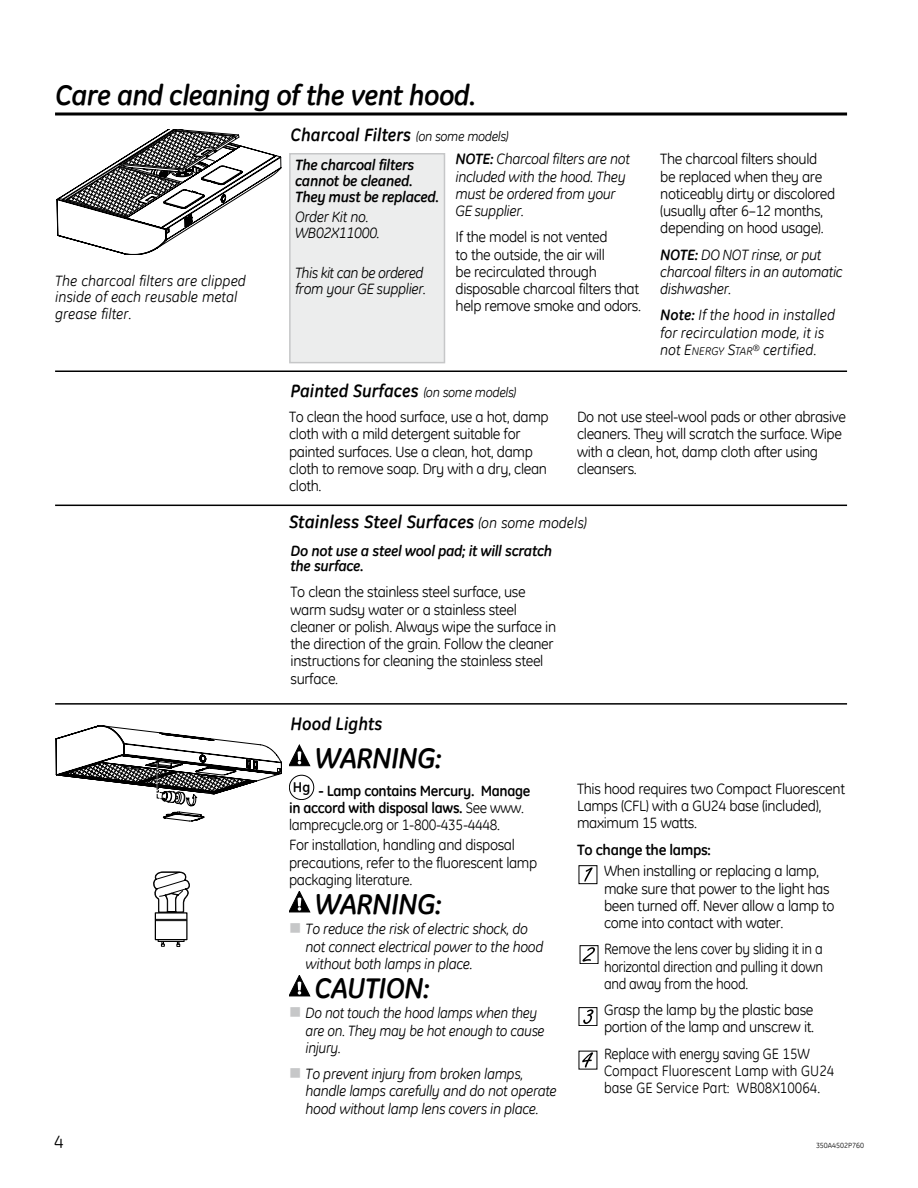
<style>
.page{position:relative;width:918px;height:1188px;background:#fff}
.page>*{position:absolute;margin:0;border:0;box-sizing:border-box;transform-origin:0 0}
.t1{font:italic 700 28.5px "GE Inspira";letter-spacing:-.025em;color:#000}
.t2{font:italic 700 18px "GE Inspira";color:#000}
.t3{font:18px "GE Inspira";color:#000}
.t4{font:15px/17.2px "GE Inspira";letter-spacing:-.025em;color:#000}
.t5{font:italic 15px/17.2px "GE Inspira";letter-spacing:-.025em;color:#000}
.t6{font:italic 15px/17.2px "GE Inspira";color:#000}
.t7{font:700 15px/17.2px "GE Inspira";letter-spacing:-.025em;color:#000}
.t8{font:italic 700 15px/15.8px "GE Inspira";letter-spacing:-.025em;color:#000}
.t9{font:15px/17.2px "GE Inspira";color:#000;scale:.94 1}
.t10{font:15px/17.2px "GE Inspira";letter-spacing:-.025em;color:#000;text-align:justify;scale:.94 1}
.t11{font:7.5px "GE Inspira";color:#000}
.s1{font-weight:400;font-size:13.5px}
.s2{font-weight:700}
.s3{font-size:11.25px}
.s4{font-weight:400;font-size:15px}
.s5{font-weight:400}
.s6{color:#c6c7c8}
</style>
<div class="page">
<hr style="left:55px;top:505px;width:792px;height:1px;background:#000">
<hr style="left:55px;top:703px;width:792px;height:2px;background:#000">
<div style="left:289px;top:745px;width:26px;height:24px;background:linear-gradient(to right,#fff,#fff)"></div>
<svg style="left:289px;top:745px;width:21px;height:21px"></svg>
<div style="left:289px;top:775px;width:25px;height:25px;border:1px solid #000;border-radius:50%"></div>
<div style="left:289px;top:891px;width:26px;height:24px;background:linear-gradient(to right,#fff,#fff)"></div>
<svg style="left:289px;top:891px;width:21px;height:21px"></svg>
<div style="left:289px;top:975px;width:26px;height:24px;background:linear-gradient(to right,#fff,#fff)"></div>
<svg style="left:289px;top:975px;width:21px;height:21px"></svg>
<div style="left:579px;top:864px;width:20px;height:21px;background:#898989"></div>
<div style="left:579px;top:866px;width:18px;height:18px;background:#fff"></div>
<div style="left:579px;top:865px;width:18px;height:19px;border:1px solid #000"></div>
<svg style="left:584px;top:867px;width:9px;height:15px"></svg>
<div style="left:580px;top:945px;width:18px;height:19px;border:1px solid #000"></div>
<svg style="left:582px;top:947px;width:13px;height:15px"></svg>
<div style="left:579px;top:1006px;width:20px;height:21px;background:#898989"></div>
<div style="left:579px;top:1008px;width:18px;height:18px;background:#fff"></div>
<div style="left:579px;top:1007px;width:18px;height:19px;border:1px solid #000"></div>
<svg style="left:583px;top:1009px;width:11px;height:15px"></svg>
<div style="left:579px;top:1050px;width:20px;height:20px;background:#898989"></div>
<div style="left:579px;top:1051px;width:18px;height:18px;background:#fff"></div>
<svg style="left:582px;top:1052px;width:11px;height:16px"></svg>
<svg style="left:56px;top:726px;width:226px;height:95px"></svg>
<hr style="left:55px;top:370px;width:792px;height:2px;background:#000">
<div style="left:290px;top:154px;width:154px;height:209px;background:#eceded"></div>
<div style="left:289px;top:153px;width:156px;height:210px;border:2px solid #c6c7c8"></div>
<svg style="left:57px;top:129px;width:224px;height:126px"></svg>
<svg style="left:55px;top:112px;width:792px;height:4px;background:#3f3f3f"></svg>
<svg style="left:153px;top:871px;width:37px;height:43px"></svg>
<div style="left:155px;top:912px;width:33px;height:28px;background:#fff;border:1px solid #000"></div>
<hr style="left:155px;top:919px;width:31px;height:1px;background:#000">
<hr style="left:156px;top:920px;width:31px;height:1px;background:#000">
<svg style="left:158px;top:940px;width:26px;height:7px"></svg>
<h1 class="t1" style="left:55px;top:77px;width:422px">Care and cleaning of the vent hood.</h1>
<p class="t6" style="left:55px;top:272px;width:192px;line-height:16.5px">The charcoal filters are clipped inside of each reusable metal grease filter.</p>
<p class="t2" style="left:291px;top:123px;width:220px">Charcoal Filters <span class="s1">(on some models)</span></p>
<p class="t8" style="left:295px;top:157px;width:146px">The charcoal filters cannot be cleaned.<br>They must be replaced.</p>
<p class="t5" style="left:295px;top:209px;width:86px;line-height:15.8px">Order Kit no.<br>WB02X11000.</p>
<p class="t5" style="left:295px;top:265px;width:133px;line-height:15.8px">This kit can be ordered from your GE supplier.</p>
<p class="t5" style="left:456px;top:150px;width:176px"><span class="s2">NOTE:</span> Charcoal filters are not included with the hood. They must be ordered from your<br>GE supplier.</p>
<p class="t4" style="left:456px;top:228px;width:186px">If the model is not vented<br>to the outside, the air will<br>be recirculated through disposable charcoal filters that help remove smoke and odors.</p>
<p class="t2" style="left:291px;top:379px;width:227px">Painted Surfaces <span class="s1">(on some models)</span></p>
<p class="t4" style="left:660px;top:150px;width:177px">The charcoal filters should be replaced when they are noticeably dirty or discolored (usually after 6–12 months, depending on hood usage).</p>
<p class="t5" style="left:660px;top:246px;width:184px"><span class="s2">NOTE:</span> DO NOT rinse, or put charcoal filters in an automatic dishwasher.</p>
<p class="t6" style="left:660px;top:306px;width:176px"><span class="s2">Note:</span> If the hood in installed for recirculation mode, it is not E<span class="s3">NERGY</span> S<span class="s3">TAR</span><sup>®</sup> certified.</p>
<p class="t4" style="left:289px;top:408px;width:261px">To clean the hood surface, use a hot, damp cloth with a mild detergent suitable for painted surfaces. Use a clean, hot, damp cloth to remove soap. Dry with a dry, clean cloth.</p>
<p class="t4" style="left:577px;top:408px;width:271px">Do not use steel-wool pads or other abrasive cleaners. They will scratch the surface. Wipe with a clean, hot, damp cloth after using cleansers.</p>
<p class="t2" style="left:289px;top:510px;width:300px">Stainless Steel Surfaces <span class="s4">(on some models)</span></p>
<p class="t8" style="left:291px;top:543px;width:263px;line-height:15px">Do not use a steel wool pad; it will scratch the surface.</p>
<p class="t4" style="left:291px;top:583px;width:267px">To clean the stainless steel surface, use warm sudsy water or a stainless steel cleaner or polish. Always wipe the surface in the direction of the grain. Follow the cleaner instructions for cleaning the stainless steel surface.</p>
<p class="t2" style="left:291px;top:713px;width:93px">Hood Lights</p>
<h1 class="t1" style="left:315px;top:740px;width:129px">WARNING:</h1>
<p class="t7" style="left:289px;top:781px;width:243px"><sup>Hg</sup> - Lamp contains Mercury. Manage in accord with disposal laws. <span class="s5">See www. lamprecycle.org or 1-800-435-4448.</span></p>
<p class="t4" style="left:289px;top:836px;width:250px">For installation, handling and disposal precautions, refer to the fluorescent lamp packaging literature.</p>
<h1 class="t1" style="left:315px;top:886px;width:129px">WARNING:</h1>
<p class="t5" style="left:306px;top:920px;width:239px;text-indent:-16px"><span class="s6">■</span> To reduce the risk of electric shock, do not connect electrical power to the hood without both lamps in place.</p>
<h1 class="t1" style="left:315px;top:970px;width:117px">CAUTION:</h1>
<p class="t5" style="left:306px;top:1004px;width:240px;text-indent:-16px"><span class="s6">■</span> Do not touch the hood lamps when they are on. They may be hot enough to cause injury.</p>
<p class="t5" style="left:306px;top:1065px;width:253px;text-indent:-16px"><span class="s6">■</span> To prevent injury from broken lamps, handle lamps carefully and do not operate hood without lamp lens covers in place.</p>
<p class="t4" style="left:577px;top:780px;width:270px">This hood requires two Compact Fluorescent<br>Lamps (CFL) with a GU24 base (included), maximum 15 watts.</p>
<p class="t7" style="left:577px;top:840px;width:135px">To change the lamps:</p>
<p class="t4" style="left:604px;top:862px;width:232px">When installing or replacing a lamp, make sure that power to the light has been turned off. Never allow a lamp to come into contact with water.</p>
<p class="t10" style="left:604px;top:940px;width:235px">Remove the lens cover by sliding it in a horizontal direction and pulling it down and away from the hood.</p>
<p class="t4" style="left:604px;top:1001px;width:211px">Grasp the lamp by the plastic base portion of the lamp and unscrew it.</p>
<p class="t9" style="left:604px;top:1044px;width:246px">Replace with energy saving GE 15W<br>Compact Fluorescent Lamp with GU24 base GE Service Part: WB08X10064.</p>
<p class="t3" style="left:54px;top:1130px;width:11px">4</p>
<p class="t11" style="left:816px;top:1140px;width:50px">350A4502P760</p>
</div>
